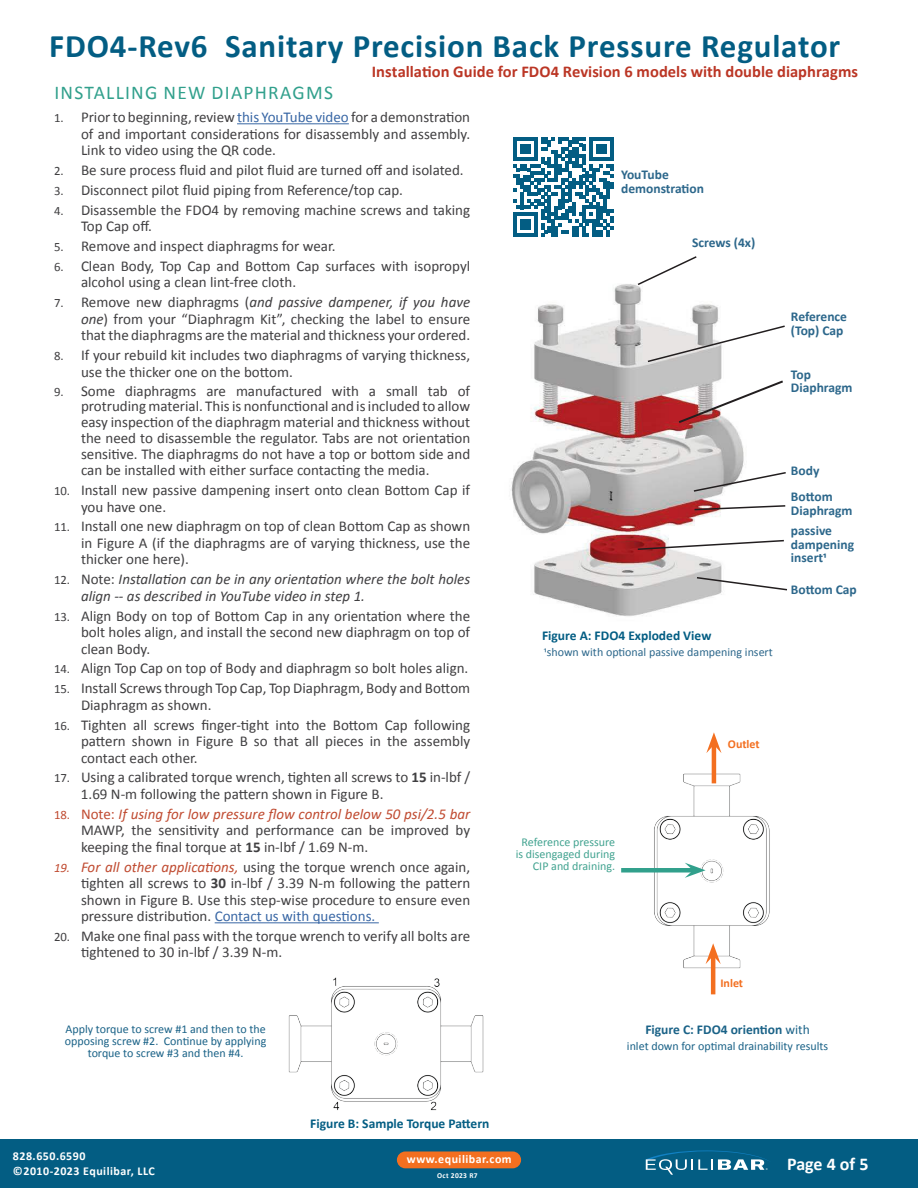
<style>
.page{position:relative;width:918px;height:1188px;background:#fff}
.page>*{position:absolute;margin:0;border:0;box-sizing:border-box;transform-origin:0 0}
.t1{font:700 33px "Calibri";letter-spacing:.025em;color:#035d83}
.t2{font:19.5px "Calibri";letter-spacing:.065em;color:#31a08c}
.t3{font:700 18px "Calibri";letter-spacing:-.005em;color:#fff}
.t4{font:700 16.5px "Calibri";color:#bb3625}
.t5{font:15px/16.5px "Calibri";color:#403f41;text-align:justify}
.t6{font:italic 15px/16.5px "Calibri";color:#403f41}
.t7{font:700 13.5px/13.5px "Calibri";color:#2c678b}
.t8{font:700 13.5px "Calibri";color:#035d83}
.t9{font:700 13.5px "Calibri";color:#1a6287}
.t10{font:12px/12px "Calibri";color:#1a6287;text-align:center}
.t11{font:700 12px/14.4px "Calibri";letter-spacing:.04em;color:#fff}
.t12{font:12px/12px "Calibri";color:#42a390;text-align:right}
.t13{font:12px "Calibri";color:#2c678b}
.t14{font:700 12px "Calibri";color:#f36f20}
.t15{font:700 7.5px "Calibri";letter-spacing:.04em;color:#fff}
.s1{font-size:12.75px}
.s2{color:#3967a5}
.s3{font-style:italic}
.s4{font-style:normal;font-size:12.75px}
.s5{font-style:normal}
.s6{font-weight:700}
.s7{font-size:12.75px;color:#c04b31}
.s8{color:#c04b31}
.s9{font-style:italic;color:#c04b31}
.s10{font-style:italic;font-size:12.75px;color:#c04b31}
.s11{font-weight:400}
</style>
<div class="page">
<div style="left:0;top:1139px;width:918px;height:49px;background:#035d83"></div>
<svg style="left:646px;top:1150px;width:123px;height:25px"></svg>
<div style="left:397px;top:1151px;width:124px;height:17px;background:#f36f20;border-radius:8px"></div>
<img style="left:654px;top:773px;width:116px;height:196px">
<img style="left:511px;top:284px;width:233px;height:332px">
<svg style="left:636px;top:256px;width:62px;height:30px"></svg>
<svg style="left:677px;top:379px;width:106px;height:46px"></svg>
<svg style="left:692px;top:471px;width:94px;height:22px"></svg>
<svg style="left:693px;top:504px;width:93px;height:7px"></svg>
<svg style="left:636px;top:539px;width:148px;height:12px"></svg>
<svg style="left:646px;top:324px;width:139px;height:39px"></svg>
<hr style="left:237px;top:123px;width:112px;height:1px;background:#3967a5">
<hr style="left:215px;top:922px;width:164px;height:1px;background:#3967a5">
<svg style="left:513px;top:137px;width:100px;height:100px"></svg>
<img style="left:288px;top:977px;width:196px;height:134px">
<hr style="left:712px;top:745px;width:4px;height:38px;background:#f36f20">
<svg style="left:706px;top:732px;width:16px;height:21px"></svg>
<hr style="left:711px;top:956px;width:4px;height:38px;background:#f36f20">
<svg style="left:706px;top:943px;width:15px;height:21px"></svg>
<div style="left:621px;top:868px;width:72px;height:5px;background:#31a08c"></div>
<svg style="left:685px;top:863px;width:21px;height:15px"></svg>
<svg style="left:695px;top:576px;width:92px;height:15px"></svg>
<div style="left:641px;top:912px;width:15px;height:20px;background:#fff;border-radius:50%"></div>
<div style="left:641px;top:808px;width:15px;height:20px;background:#fff;border-radius:50%"></div>
<div style="left:769px;top:813px;width:15px;height:20px;background:#fff;border-radius:50%"></div>
<div style="left:769px;top:911px;width:15px;height:20px;background:#fff;border-radius:50%"></div>
<h1 class="t1" style="left:49px;top:33px;width:793px">FDO4-Rev6 Sanitary Precision Back Pressure Regulator</h1>
<p class="t4" style="left:372px;top:61px;width:488px">Installation Guide for FDO4 Revision 6 models with double diaphragms</p>
<h2 class="t2" style="left:54px;top:80px;width:280px">INSTALLING NEW DIAPHRAGMS</h2>
<p class="t5" style="left:81px;top:109px;width:391px;text-indent:-27px"><span class="s1">1.</span> Prior to beginning, review <span class="s2">this YouTube video</span> for a demonstration of and important considerations for disassembly and assembly.<br>Link to video using the QR code.</p>
<p class="t5" style="left:54px;top:162px;width:411px"><span class="s1">2.</span> Be sure process fluid and pilot fluid are turned off and isolated.</p>
<p class="t5" style="left:54px;top:182px;width:351px"><span class="s1">3.</span> Disconnect pilot fluid piping from Reference/top cap.</p>
<p class="t5" style="left:81px;top:201px;width:391px;text-indent:-27px"><span class="s1">4.</span> Disassemble the FDO4 by removing machine screws and taking<br>Top Cap off.</p>
<p class="t5" style="left:54px;top:238px;width:283px"><span class="s1">5.</span> Remove and inspect diaphragms for wear.</p>
<p class="t5" style="left:81px;top:258px;width:391px;text-indent:-27px"><span class="s1">6.</span> Clean Body, Top Cap and Bottom Cap surfaces with isopropyl alcohol using a clean lint-free cloth.</p>
<p class="t5" style="left:81px;top:294px;width:391px;text-indent:-27px"><span class="s1">7.</span> Remove new diaphragms (<span class="s3">and passive dampener, if you have one</span>) from your “Diaphragm Kit”, checking the label to ensure that the diaphragms are the material and thickness your ordered.</p>
<p class="t5" style="left:81px;top:347px;width:391px;text-indent:-27px"><span class="s1">8.</span> If your rebuild kit includes two diaphragms of varying thickness, use the thicker one on the bottom.</p>
<p class="t5" style="left:81px;top:383px;width:391px;line-height:15.9px;text-indent:-27px"><span class="s1">9.</span> Some diaphragms are manufactured with a small tab of protruding material. This is nonfunctional and is included to allow easy inspection of the diaphragm material and thickness without the need to disassemble the regulator. Tabs are not orientation sensitive. The diaphragms do not have a top or bottom side and can be installed with either surface contacting the media.</p>
<p class="t5" style="left:81px;top:482px;width:391px;text-indent:-27px"><span class="s1">10.</span> Install new passive dampening insert onto clean Bottom Cap if you have one.</p>
<p class="t5" style="left:81px;top:518px;width:391px;text-indent:-27px"><span class="s1">11.</span> Install one new diaphragm on top of clean Bottom Cap as shown in Figure A (if the diaphragms are of varying thickness, use the thicker one here).</p>
<p class="t6" style="left:81px;top:570px;width:391px;text-indent:-27px"><span class="s4">12.</span> <span class="s5">Note:</span> Installation can be in any orientation where the bolt holes align -- as described in YouTube video in step 1.</p>
<p class="t5" style="left:81px;top:607px;width:391px;text-indent:-27px"><span class="s1">13.</span> Align Body on top of Bottom Cap in any orientation where the bolt holes align, and install the second new diaphragm on top of clean Body.</p>
<p class="t5" style="left:54px;top:660px;width:416px"><span class="s1">14.</span> Align Top Cap on top of Body and diaphragm so bolt holes align.</p>
<p class="t5" style="left:81px;top:680px;width:391px;text-indent:-27px"><span class="s1">15.</span> Install Screws through Top Cap, Top Diaphragm, Body and Bottom<br>Diaphragm as shown.</p>
<p class="t5" style="left:81px;top:716px;width:391px;text-indent:-27px"><span class="s1">16.</span> Tighten all screws finger-tight into the Bottom Cap following pattern shown in Figure B so that all pieces in the assembly contact each other.</p>
<p class="t5" style="left:81px;top:769px;width:391px;text-indent:-27px"><span class="s1">17.</span> Using a calibrated torque wrench, tighten all screws to <span class="s6">15</span> in-lbf /<br>1.69 N-m following the pattern shown in Figure B.</p>
<p class="t5" style="left:81px;top:806px;width:391px;text-indent:-27px"><span class="s7">18.</span> <span class="s8">Note:</span> <span class="s9">If using for low pressure flow control below 50 psi/2.5 bar </span>MAWP, the sensitivity and performance can be improved by keeping the final torque at <span class="s6">15</span> in-lbf / 1.69 N-m.</p>
<p class="t5" style="left:81px;top:858px;width:391px;text-indent:-27px"><span class="s10">19.</span> <span class="s9">For all other applications,</span> using the torque wrench once again, tighten all screws to <span class="s6">30</span> in-lbf / 3.39 N-m following the pattern shown in Figure B. Use this step-wise procedure to ensure even pressure distribution. <span class="s2">Contact us with questions.</span></p>
<p class="t5" style="left:81px;top:928px;width:391px;text-indent:-27px"><span class="s1">20.</span> Make one final pass with the torque wrench to verify all bolts are tightened to 30 in-lbf / 3.39 N-m.</p>
<p class="t10" style="left:65px;top:1023px;width:203px">Apply torque to screw #1 and then to the opposing screw #2. Continue by applying torque to screw #3 and then #4.</p>
<p class="t8" style="left:310px;top:1115px;width:181px">Figure B: Sample Torque Pattern</p>
<p class="t7" style="left:621px;top:169px;width:84px">YouTube demonstration</p>
<p class="t7" style="left:692px;top:236px;width:65px">Screws (4x)</p>
<p class="t7" style="left:791px;top:311px;width:58px">Reference (Top) Cap</p>
<p class="t7" style="left:791px;top:368px;width:63px">Top<br>Diaphragm</p>
<p class="t8" style="left:542px;top:630px;width:171px">Figure A: FDO4 Exploded View</p>
<p class="t13" style="left:544px;top:645px;width:231px">1shown with optional passive dampening insert</p>
<p class="t7" style="left:791px;top:464px;width:30px">Body</p>
<p class="t7" style="left:791px;top:490px;width:63px">Bottom<br>Diaphragm</p>
<p class="t7" style="left:791px;top:525px;width:65px">passive dampening insert1</p>
<p class="t7" style="left:791px;top:582px;width:67px">Bottom Cap</p>
<p class="t14" style="left:728px;top:740px;width:33px">Outlet</p>
<p class="t12" style="left:516px;top:836px;width:101px">Reference pressure is disengaged during<br>CIP and draining.</p>
<p class="t14" style="left:720px;top:978px;width:24px">Inlet</p>
<p class="t9" style="left:645px;top:1025px;width:166px">Figure C: FDO4 oriention <span class="s11">with</span></p>
<p class="t10" style="left:627px;top:1040px;width:203px">inlet down for optimal drainability results</p>
<p class="t11" style="left:13px;top:1150px;width:143px">828.650.6590 ©2010-2023 Equilibar, LLC</p>
<p class="t11" style="left:407px;top:1152px;width:106px">www.equilibar.com</p>
<p class="t15" style="left:437px;top:1173px;width:42px">Oct 2023 R7</p>
<p class="t3" style="left:787px;top:1157px;width:83px">Page 4 of 5</p>
</div>
